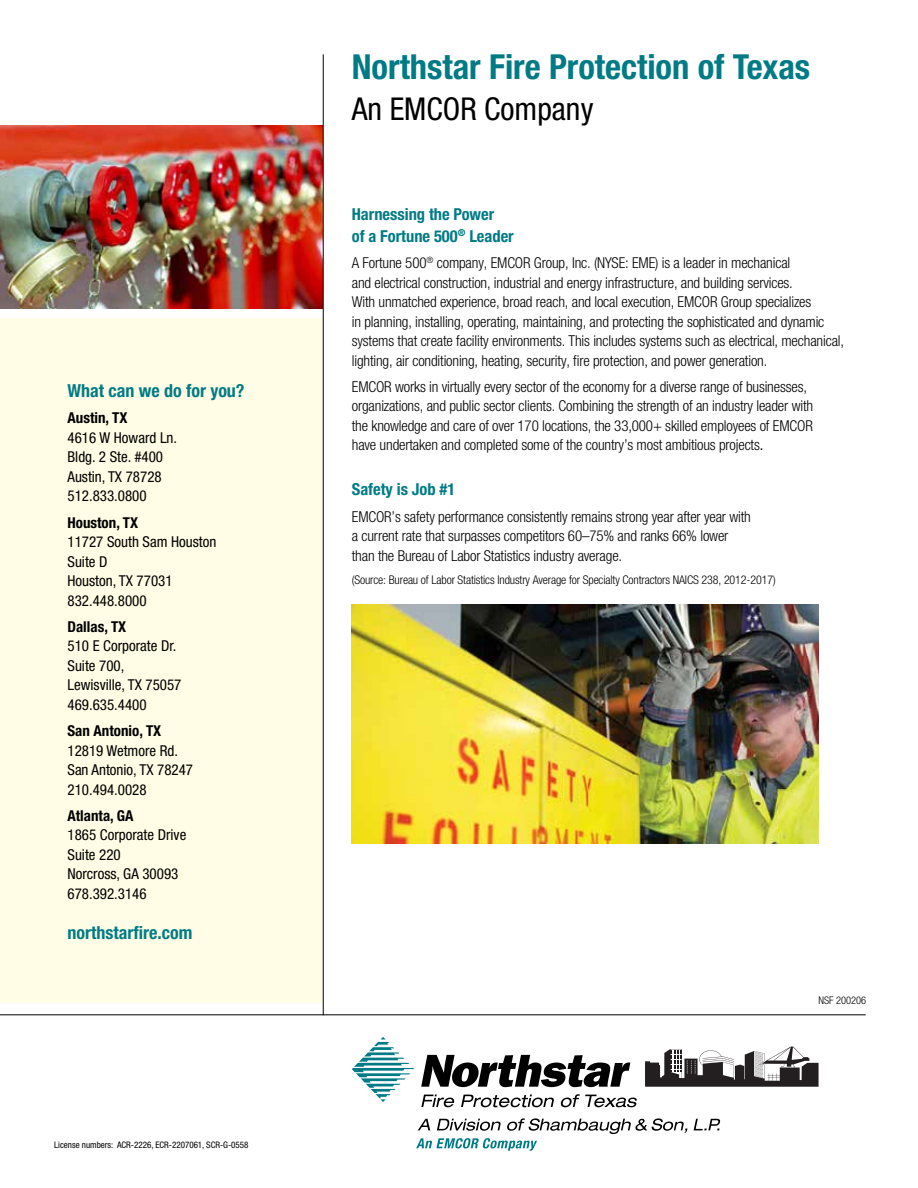
<style>
.page{position:relative;width:918px;height:1188px;background:#fff}
.page>*{position:absolute;margin:0;border:0;box-sizing:border-box;transform-origin:0 0}
.t1{font:700 condensed 34.5px "Helvetica Neue";color:#007b85}
.t2{font:condensed 31.5px "Helvetica Neue";color:#000}
.t3{font:700 condensed 18px "Helvetica Neue";color:#007b85}
.t4{font:700 condensed 16.5px/21.6px "Helvetica Neue";color:#007b85}
.t5{font:300 condensed 15px/19.5px "Helvetica Neue";letter-spacing:-.01em;color:#000}
.t6{font:condensed 15px/19.5px "Helvetica Neue";color:#000}
.t7{font:700 condensed 15px "Helvetica Neue";color:#000}
.t8{font:300 condensed 12px "Helvetica Neue";letter-spacing:-.01em;color:#000}
.t9{font:300 condensed 10.5px "Helvetica Neue";letter-spacing:-.005em;color:#000}
.t10{font:condensed 9px "Helvetica Neue";color:#000}
.s1{font-weight:400}
</style>
<div class="page">
<div style="left:0;top:319px;width:323px;height:684px;background:#fffde5"></div>
<img style="left:0;top:126px;width:323px;height:182px">
<hr style="left:323px;top:54px;width:1px;height:961px;background:#000">
<hr style="left:0;top:1014px;width:866px;height:1px;background:#000">
<svg style="left:645px;top:1047px;width:174px;height:40px"></svg>
<svg style="left:352px;top:1037px;width:62px;height:65px"></svg>
<svg style="left:421px;top:1055px;width:209px;height:32px"></svg>
<svg style="left:416px;top:1118px;width:271px;height:33px"></svg>
<svg style="left:694px;top:1119px;width:26px;height:11px"></svg>
<svg style="left:421px;top:1094px;width:34px;height:13px"></svg>
<svg style="left:461px;top:1094px;width:93px;height:13px"></svg>
<svg style="left:560px;top:1094px;width:77px;height:13px"></svg>
<img style="left:352px;top:605px;width:467px;height:239px">
<p class="t3" style="left:68px;top:380px;width:179px">What can we do for you?</p>
<p class="t7" style="left:68px;top:409px;width:61px">Austin, TX</p>
<p class="t6" style="left:68px;top:428px;width:111px">4616 W Howard Ln.<br>Bldg. 2 Ste. #400<br>Austin, TX 78728<br>512.833.0800</p>
<p class="t7" style="left:68px;top:513px;width:72px">Houston, TX</p>
<p class="t6" style="left:68px;top:532px;width:150px">11727 South Sam Houston<br>Suite D<br>Houston, TX 77031<br>832.448.8000</p>
<p class="t7" style="left:68px;top:618px;width:60px">Dallas, TX</p>
<p class="t6" style="left:68px;top:636px;width:115px">510 E Corporate Dr.<br>Suite 700,<br>Lewisville, TX 75057<br>469.635.4400</p>
<p class="t7" style="left:68px;top:722px;width:95px">San Antonio, TX</p>
<p class="t6" style="left:68px;top:741px;width:127px">12819 Wetmore Rd.<br>San Antonio, TX 78247<br>210.494.0028</p>
<p class="t7" style="left:68px;top:807px;width:68px">Atlanta, GA</p>
<p class="t6" style="left:68px;top:825px;width:120px">1865 Corporate Drive<br>Suite 220<br>Norcross, GA 30093<br>678.392.3146</p>
<p class="t3" style="left:68px;top:921px;width:126px">northstarfire.com</p>
<p class="t10" style="left:54px;top:1140px;width:196px">License numbers: ACR-2226, ECR-2207061, SCR-G-0558</p>
<h1 class="t1" style="left:352px;top:46px;width:460px">Northstar Fire Protection of Texas</h1>
<h2 class="t2" style="left:352px;top:90px;width:243px">An EMCOR Company</h2>
<p class="t4" style="left:352px;top:203px;width:163px">Harnessing the Power<br>of a Fortune 500<sup>®</sup> Leader</p>
<p class="t5" style="left:352px;top:253px;width:494px">A Fortune 500<sup>®</sup> company, EMCOR Group, Inc. (NYSE: EME) is a leader in mechanical<br>and electrical construction, industrial and energy infrastructure, and building services.<br>With unmatched experience, broad reach, and local execution, EMCOR Group specializes<br>in planning, installing, operating, maintaining, and protecting the sophisticated and dynamic systems that create facility environments. This includes systems such as electrical, mechanical, lighting, air conditioning, heating, security, fire protection, and power generation.</p>
<p class="t5" style="left:352px;top:377px;width:463px">EMCOR works in virtually every sector of the economy for a diverse range of businesses, organizations, and public sector clients. Combining the strength of an industry leader with the knowledge and care of over 170 locations, the 33,000+ skilled employees of EMCOR have undertaken and completed some of the country’s most ambitious projects<span class="s1">.</span></p>
<p class="t4" style="left:352px;top:478px;width:105px">Safety is Job #1</p>
<p class="t5" style="left:352px;top:506px;width:401px">EMCOR’s safety performance consistently remains strong year after year with a current rate that surpasses competitors 60–75% and ranks 66% lower than the Bureau of Labor Statistics industry average.</p>
<p class="t8" style="left:352px;top:573px;width:425px">(Source: Bureau of Labor Statistics Industry Average for Specialty Contractors NAICS 238, 2012-2017)</p>
<p class="t9" style="left:819px;top:995px;width:49px">NSF 200206</p>
</div>
